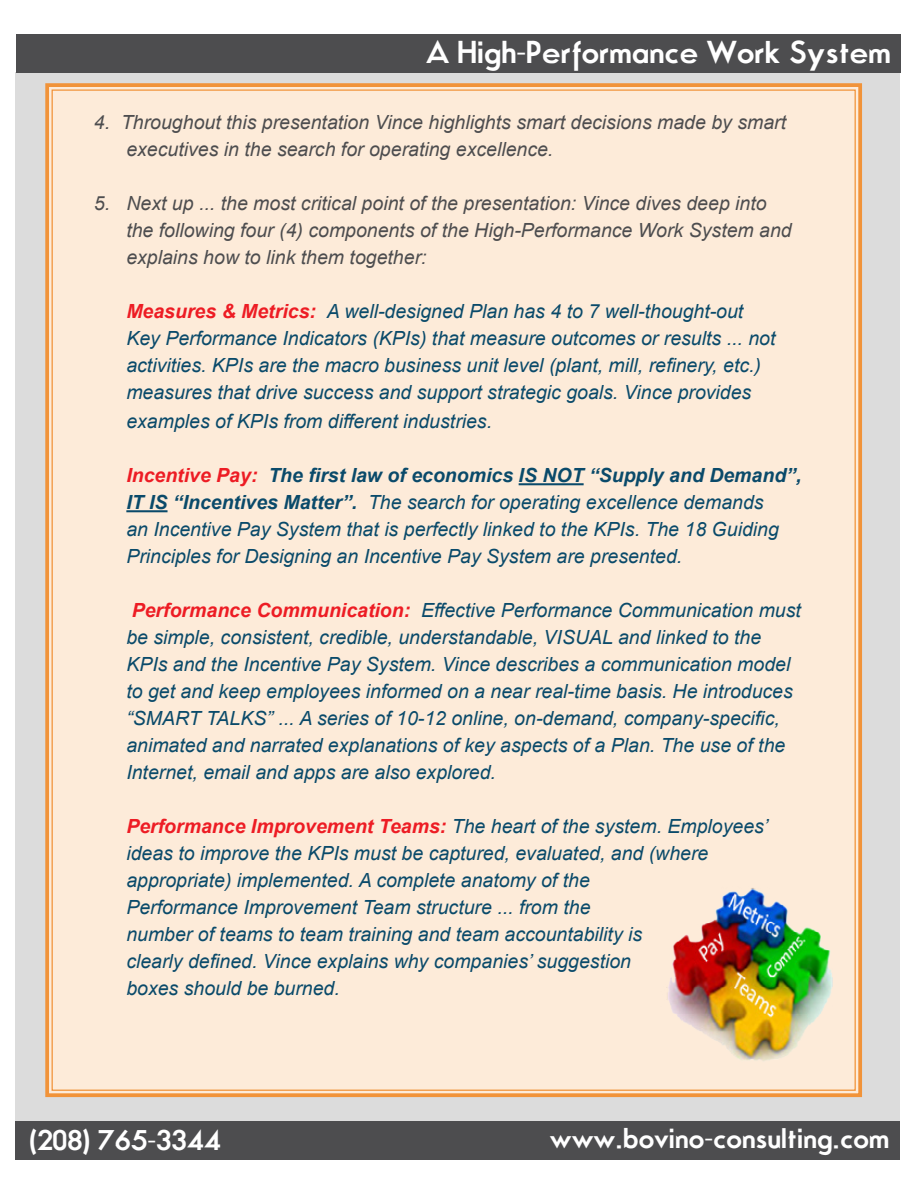
<style>
.page{position:relative;width:918px;height:1188px;background:#fff}
.page>*{position:absolute;margin:0;border:0;box-sizing:border-box;transform-origin:0 0}
.t1{font:700 30px "Movement";color:#fff}
.t2{font:700 27px "Movement";color:#fff}
.t3{font:italic 19.5px/27px "Arial";color:#0a4a6a}
.t4{font:italic 19.5px/27px "Arial";color:#4d4d4f}
.s1{font-weight:700;color:#ed1c24}
.s2{font-weight:700}
</style>
<div class="page">
<div style="left:16px;top:73px;width:884px;height:1050px;background:#dcdcdc"></div>
<div style="left:15px;top:1121px;width:885px;height:39px;background:#4d4d4f"></div>
<div style="left:16px;top:34px;width:885px;height:39px;background:#4d4d4f"></div>
<div style="left:45px;top:83px;width:817px;height:1015px;background:#fdebd9"></div>
<hr style="left:519px;top:483px;width:65px;height:2px;background:#0a4a6a">
<hr style="left:126px;top:510px;width:42px;height:2px;background:#0a4a6a">
<img style="left:645px;top:869px;width:215px;height:196px">
<h1 class="t1" style="left:426px;top:33px;width:466px">A High-Performance Work System</h1>
<p class="t4" style="left:126px;top:109px;width:661px;text-indent:-32px">4. Throughout this presentation Vince highlights smart decisions made by smart executives in the search for operating excellence.</p>
<p class="t4" style="left:126px;top:190px;width:667px;text-indent:-32px">5. Next up ... the most critical point of the presentation: Vince dives deep into the following four (4) components of the High-Performance Work System and explains how to link them together:</p>
<p class="t3" style="left:126px;top:298px;width:651px"><span class="s1">Measures &amp; Metrics:</span> A well-designed Plan has 4 to 7 well-thought-out Key Performance Indicators (KPIs) that measure outcomes or results ... not activities. KPIs are the macro business unit level (plant, mill, refinery, etc.) measures that drive success and support strategic goals. Vince provides</p>
<p class="t3" style="left:126px;top:408px;width:367px">examples of KPIs from different industries.</p>
<p class="t3" style="left:126px;top:462px;width:677px"><span class="s1">Incentive Pay:</span> <span class="s2">The first law of economics IS NOT “Supply and Demand”, IT IS “Incentives Matter”.</span> The search for operating excellence demands<br>an Incentive Pay System that is perfectly linked to the KPIs. The 18 Guiding Principles for Designing an Incentive Pay System are presented.</p>
<p class="t3" style="left:126px;top:597px;width:676px"><span class="s1">Performance Communication:</span> Effective Performance Communication must be simple, consistent, credible, understandable, VISUAL and linked to the KPIs and the Incentive Pay System. Vince describes a communication model to get and keep employees informed on a near real-time basis. He introduces “SMART TALKS” ... A series of 10-12 online, on-demand, company-specific, animated and narrated explanations of key aspects of a Plan. The use of the Internet, email and apps are also explored.</p>
<p class="t3" style="left:126px;top:813px;width:643px"><span class="s1">Performance Improvement Teams:</span> The heart of the system. Employees’ ideas to improve the KPIs must be captured, evaluated, and (where appropriate) implemented. A complete anatomy of the<br>Performance Improvement Team structure ... from the<br>number of teams to team training and team accountability is<br>clearly defined. Vince explains why companies’ suggestion<br>boxes should be burned.</p>
<h2 class="t2" style="left:29px;top:1123px;width:193px">(208) 765-3344</h2>
<h2 class="t2" style="left:550px;top:1121px;width:341px">www.bovino-consulting.com</h2>
</div>
